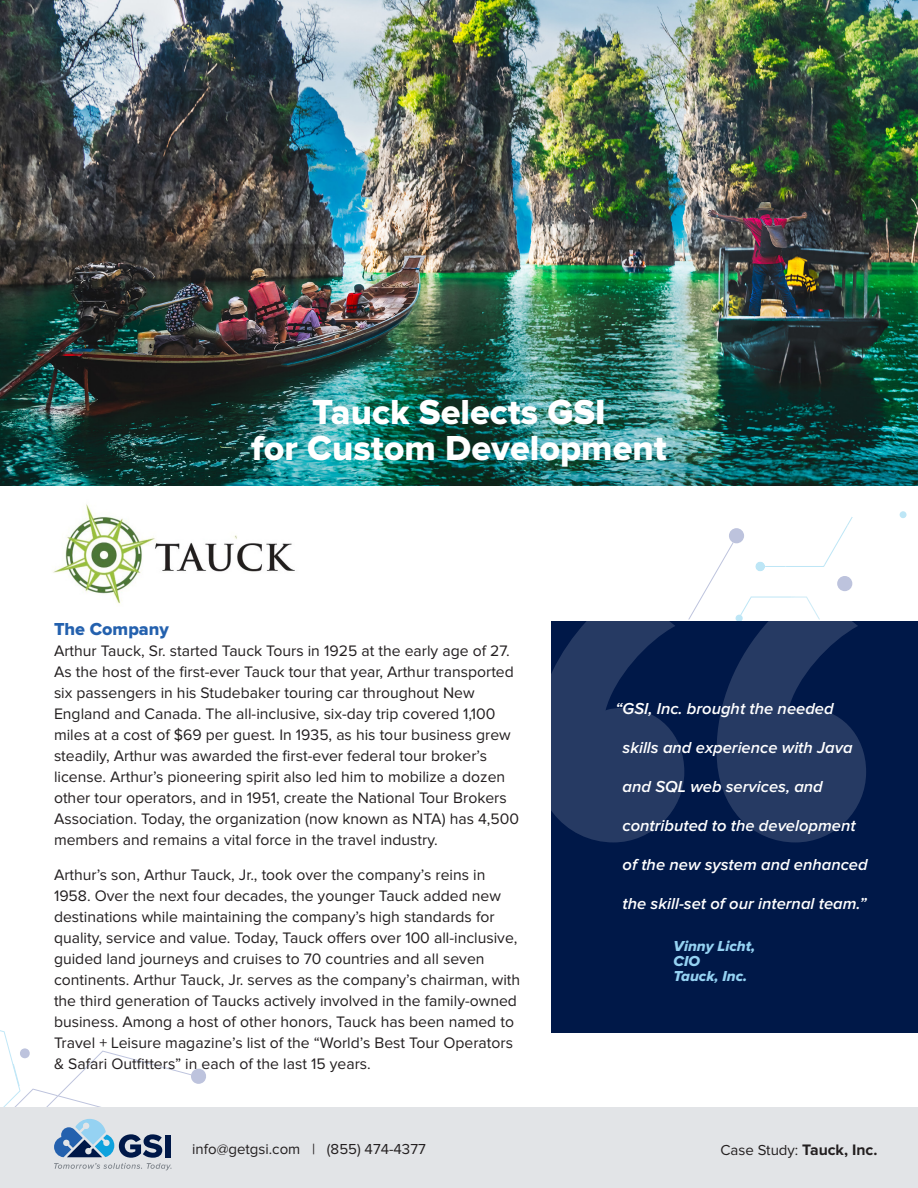
<style>
.page{position:relative;width:918px;height:1188px;background:#fff}
.page>*{position:absolute;margin:0;border:0;box-sizing:border-box;transform-origin:0 0}
.t1{font:36px/36px "Proxima Nova Extrabld";color:#fff;text-align:center}
.t2{font:18px "Proxima Nova Extrabld";color:#2461ae}
.t3{font:italic 600 16.5px "Proxima Nova";color:#fff}
.t4{font:15.75px/21px "Proxima Nova";color:#231f20}
.t5{font:15px "Proxima Nova";color:#231f20}
.t6{font:15px/15px "Proxima Nova Extrabld It";color:#95d2f2}
.s1{font-weight:700;font-size:15.75px}
</style>
<div class="page">
<svg style="left:899px;top:511px;width:8px;height:7px"></svg>
<svg style="left:707px;top:517px;width:146px;height:70px"></svg>
<div style="left:0;top:1107px;width:918px;height:81px;background:#e2e4e7"></div>
<svg style="left:0;top:1030px;width:206px;height:141px"></svg>
<img style="left:0;top:0;width:918px;height:486px">
<img style="left:53px;top:504px;width:242px;height:100px">
<div style="left:552px;top:621px;width:366px;height:411px;background:#001848"></div>
<svg style="left:551px;top:587px;width:315px;height:255px;fill:#263a63"></svg>
<p class="t1" style="left:251px;top:395px;width:417px">Tauck Selects GSI<br>for Custom Development</p>
<p class="t2" style="left:54px;top:621px;width:116px">The Company</p>
<p class="t4" style="left:54px;top:641px;width:467px">Arthur Tauck, Sr. started Tauck Tours in 1925 at the early age of 27.<br>As the host of the first-ever Tauck tour that year, Arthur transported six passengers in his Studebaker touring car throughout New England and Canada. The all-inclusive, six-day trip covered 1,100 miles at a cost of $69 per guest. In 1935, as his tour business grew steadily, Arthur was awarded the first-ever federal tour broker’s license. Arthur’s pioneering spirit also led him to mobilize a dozen other tour operators, and in 1951, create the National Tour Brokers Association. Today, the organization (now known as NTA) has 4,500 members and remains a vital force in the travel industry.</p>
<p class="t4" style="left:54px;top:865px;width:468px">Arthur’s son, Arthur Tauck, Jr., took over the company’s reins in 1958. Over the next four decades, the younger Tauck added new destinations while maintaining the company’s high standards for quality, service and value. Today, Tauck offers over 100 all-inclusive, guided land journeys and cruises to 70 countries and all seven continents. Arthur Tauck, Jr. serves as the company’s chairman, with the third generation of Taucks actively involved in the family-owned business. Among a host of other honors, Tauck has been named to Travel + Leisure magazine’s list of the “World’s Best Tour Operators &amp; Safari Outfitters” in each of the last 15 years.</p>
<p class="t3" style="left:616px;top:701px;width:220px">“GSI, Inc. brought the needed</p>
<p class="t3" style="left:623px;top:740px;width:232px">skills and experience with Java</p>
<p class="t3" style="left:623px;top:779px;width:202px">and SQL web services, and</p>
<p class="t3" style="left:623px;top:818px;width:235px">contributed to the development</p>
<p class="t3" style="left:623px;top:857px;width:247px">of the new system and enhanced</p>
<p class="t3" style="left:623px;top:896px;width:245px">the skill-set of our internal team.”</p>
<p class="t6" style="left:674px;top:939px;width:83px">Vinny Licht,<br>CIO<br>Tauck, Inc.</p>
<p class="t5" style="left:192px;top:1142px;width:235px">info@getgsi.com | (855) 474-4377</p>
<p class="t5" style="left:720px;top:1143px;width:159px">Case Study: <span class="s1">Tauck, Inc.</span></p>
</div>
